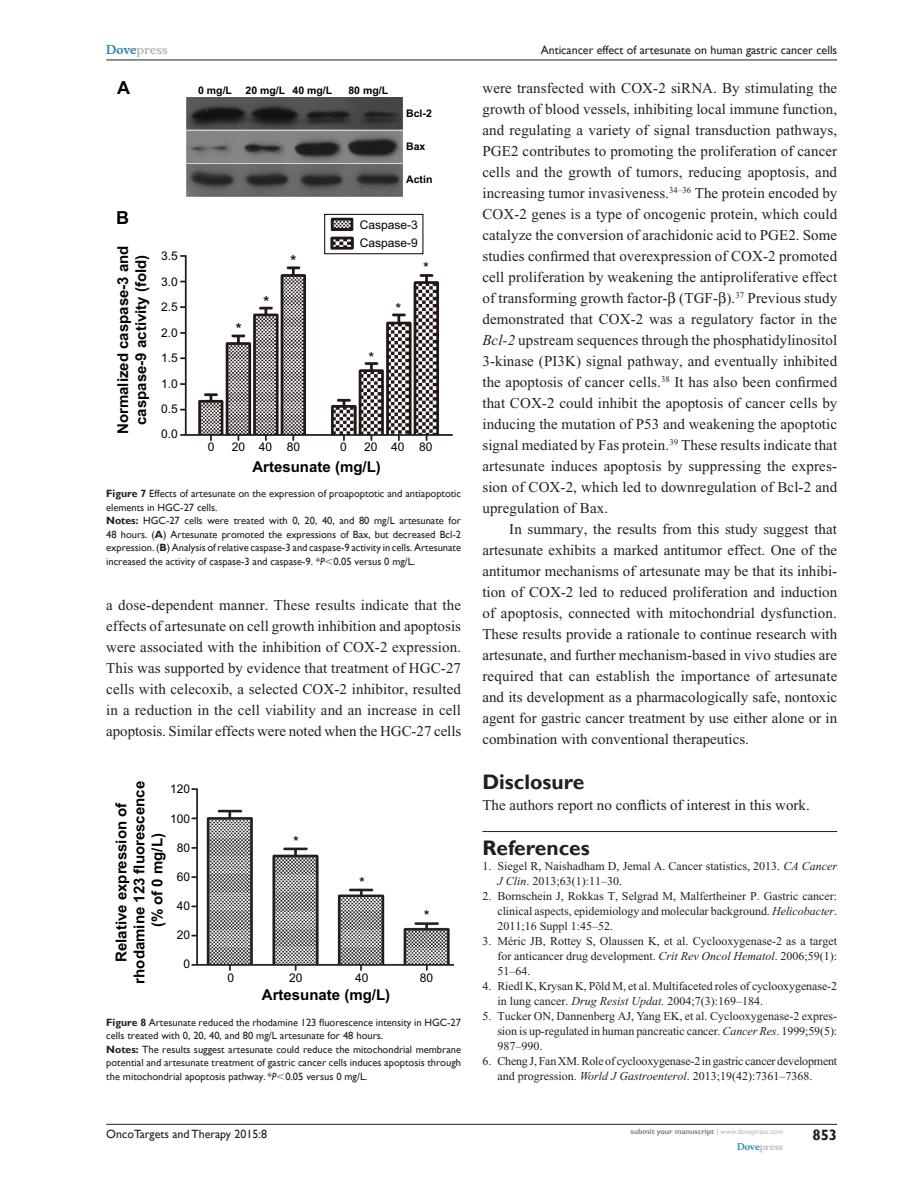
<style>
.page{position:relative;width:918px;height:1188px;background:#fff}
.page>*{position:absolute;margin:0;border:0;box-sizing:border-box;transform-origin:0 0}
.RefH{font:700 21px "Gill Sans";color:#231f20}
.t1{font:700 18px "Arial";color:#000}
.t2{font:16.5px "Arial";color:#000}
.Tx{font:15px/21px "Times New Roman";color:#231f20;text-align:justify}
.t3{font:700 15px/18px "Arial";color:#000;text-align:center}
.TxF{font:15px "Times New Roman";color:#231f20}
.t4{font:15px "Arial";color:#000}
.t5{font:700 15px "Gill Sans";color:#231f20}
.RefNL1{font:12px/15px "Times New Roman";letter-spacing:-.005em;color:#231f20}
.t6{font:12px "Gill Sans";color:#231f20}
.t7{font:12px/25.3px "Arial";color:#000}
.t8{font:700 12px "Musee";color:#b8b9bc}
.FigSNRI{font:10.5px/13.5px "Gill Sans";color:#231f20;text-align:justify}
.FigC{font:10.5px/13.5px "Gill Sans";color:#231f20}
.t9{font:700 10.5px "Arial";color:#000}
.FigSNRI-2{font:700 10.5px "Gill Sans";letter-spacing:-.005em;color:#231f20}
.t10{font:700 9px "Musee";color:#b8b9bc}
.t11{font:700 7.5px "Gill Sans";color:#808285}
.s1{color:#3485ae}
.s2{font-weight:700}
.s3{font-style:italic}
.s4{font-family:"Mathematical Pi One"}
.s5{font-weight:400}
.s6{font-weight:400;color:#b8b9bc}
</style>
<div class="page">
<hr style="left:106px;top:1124px;width:731px;height:1px;background:#231f20">
<hr style="left:106px;top:60px;width:731px;height:1px;background:#231f20">
<img style="left:180px;top:256px;width:272px;height:184px">
<img style="left:187px;top:98px;width:216px;height:99px">
<img style="left:330px;top:218px;width:23px;height:13px">
<img style="left:331px;top:236px;width:22px;height:14px">
<div style="left:324px;top:214px;width:99px;height:40px;border:1px solid #000"></div>
<img style="left:192px;top:788px;width:262px;height:182px">
<hr style="left:482px;top:831px;width:355px;height:1px;background:#231f20">
<p class="t8" style="left:106px;top:43px;width:63px"><span class="s1">Dove</span>press</p>
<p class="t1" style="left:117px;top:75px;width:14px">A</p>
<p class="t1" style="left:116px;top:205px;width:14px">B</p>
<p class="t3" style="left:114px;top:434px;width:190px;rotate:-90deg">Normalized caspase-3 and caspase-9 activity (fold)</p>
<p class="t7" style="left:161px;top:244px;width:18px">3.5</p>
<p class="t7" style="left:161px;top:269px;width:18px;text-align:justify">3.0<br>2.5<br>2.0<br>1.5<br>1.0<br>0.5<br>0.0</p>
<p class="t9" style="left:198px;top:83px;width:35px">0 mg/L</p>
<p class="t9" style="left:246px;top:83px;width:88px">20 mg/L 40 mg/L</p>
<p class="t9" style="left:348px;top:83px;width:41px">80 mg/L</p>
<p class="t2" style="left:235px;top:319px;width:8px">*</p>
<p class="t2" style="left:263px;top:291px;width:8px">*</p>
<p class="t2" style="left:290px;top:250px;width:8px">*</p>
<p class="t9" style="left:406px;top:106px;width:27px">Bcl-2</p>
<p class="t9" style="left:406px;top:140px;width:21px">Bax</p>
<p class="t9" style="left:406px;top:172px;width:28px">Actin</p>
<p class="t7" style="left:360px;top:216px;width:60px;line-height:18.5px">Caspase-3<br>Caspase-9</p>
<p class="t4" style="left:369px;top:348px;width:7px">*</p>
<p class="t4" style="left:396px;top:299px;width:7px">*</p>
<p class="t4" style="left:423px;top:258px;width:7px">*</p>
<p class="t7" style="left:208px;top:435px;width:8px">0</p>
<p class="t7" style="left:232px;top:435px;width:70px">20 40 80</p>
<p class="t7" style="left:340px;top:435px;width:8px">0</p>
<p class="t7" style="left:364px;top:435px;width:70px">20 40 80</p>
<p class="t3" style="left:252px;top:458px;width:130px">Artesunate (mg/L)</p>
<p class="FigC" style="left:106px;top:487px;width:356px"><span class="s2">Figure 7</span> Effects of artesunate on the expression of proapoptotic and antiapoptotic elements in HGC</p>
<p class="FigC" style="left:180px;top:500px;width:39px">-27 cells.</p>
<p class="FigSNRI" style="left:106px;top:514px;width:356px;text-indent:60px">-27 cells were treated with 0, 20, 40, and 80 mg/L artesunate for 48 hours. (<span class="s2">A</span>) Artesunate promoted the expressions of Bax, but decreased Bcl-2 expression. (<span class="s2">B</span>) Analysis of relative caspase-3 and caspase-9 activity in cells. Artesunate increased the activity of caspase-3 and caspase-9. *<span class="s3">P</span><span class="s4">,</span>0.05 versus 0 mg/L.</p>
<p class="FigSNRI-2" style="left:106px;top:514px;width:46px">Notes: <span class="s5">HGC</span></p>
<p class="Tx" style="left:106px;top:594px;width:357px">a dose-dependent manner. These results indicate that the effects of artesunate on cell growth inhibition and apoptosis were associated with the inhibition of COX-2 expression.<br>This was supported by evidence that treatment of HGC-27 cells with celecoxib, a selected COX-2 inhibitor, resulted in a reduction in the cell viability and an increase in cell apoptosis. Similar effects were noted when the HGC-27 cells</p>
<p class="t3" style="left:113px;top:984px;width:204px;rotate:-90deg">Relative expression of rhodamine 123 fluorescence (% of 0 mg/L)</p>
<p class="t7" style="left:170px;top:776px;width:22px">120</p>
<p class="t7" style="left:170px;top:806px;width:22px">100</p>
<p class="t7" style="left:177px;top:835px;width:15px">80</p>
<p class="t7" style="left:177px;top:864px;width:15px">60</p>
<p class="t7" style="left:177px;top:893px;width:15px">40</p>
<p class="t7" style="left:177px;top:922px;width:15px">20</p>
<p class="t7" style="left:183px;top:951px;width:8px">0</p>
<p class="t4" style="left:293px;top:832px;width:7px">*</p>
<p class="t4" style="left:359px;top:873px;width:7px">*</p>
<p class="t4" style="left:424px;top:906px;width:7px">*</p>
<p class="t7" style="left:228px;top:966px;width:8px">0</p>
<p class="t7" style="left:289px;top:966px;width:15px">20</p>
<p class="t7" style="left:355px;top:966px;width:15px">40</p>
<p class="t7" style="left:420px;top:966px;width:15px">80</p>
<p class="FigC" style="left:106px;top:1015px;width:356px"><span class="s2">Figure 8</span> Artesunate reduced the rhodamine 123 fluorescence intensity in HGC-27 cells treated with 0, 20, 40, and 80 mg/L artesunate for 48 hours.</p>
<p class="FigSNRI" style="left:106px;top:1042px;width:356px"><span class="s2">Notes:</span> The results suggest artesunate could reduce the mitochondrial membrane potential and artesunate treatment of gastric cancer cells induces apoptosis through the mitochondrial apoptosis pathway. *<span class="s3">P</span><span class="s4">,</span>0.05 versus 0 mg/L.</p>
<p class="t3" style="left:262px;top:986px;width:130px">Artesunate (mg/L)</p>
<p class="t6" style="left:541px;top:43px;width:298px">Anticancer effect of artesunate on human gastric cancer cells</p>
<p class="Tx" style="left:482px;top:77px;width:356px">were transfected with COX-2 siRNA. By stimulating the growth of blood vessels, inhibiting local immune function, and regulating a variety of signal transduction pathways, PGE2 contributes to promoting the proliferation of cancer cells and the growth of tumors, reducing apoptosis, and increasing tumor invasiveness.<sup>34–36</sup> The protein encoded by COX-2 genes is a type of oncogenic protein, which could catalyze the conversion of arachidonic acid to PGE2. Some studies confirmed that overexpression of COX-2 promoted cell proliferation by weakening the antiproliferative effect of transforming growth factor- (TGF- ).<sup>37</sup> Previous study demonstrated that COX-2 was a regulatory factor in the <span class="s3">Bcl-2</span> upstream sequences through the phosphatidylinositol 3-kinase (PI3K) signal pathway, and eventually inhibited the apoptosis of cancer cells.<sup>38</sup> It has also been confirmed that COX-2 could inhibit the apoptosis of cancer cells by inducing the mutation of P53 and weakening the apoptotic signal mediated by Fas protein.<sup>39</sup> These results indicate that artesunate induces apoptosis by suppressing the expres&shy;sion of COX-2, which led to downregulation of Bcl-2 and upregulation of Bax.</p>
<p class="Tx" style="left:482px;top:518px;width:357px;text-indent:27px">In summary, the results from this study suggest that artesunate exhibits a marked antitumor effect. One of the antitumor mechanisms of artesunate may be that its inhibi&shy;tion of COX-2 led to reduced proliferation and induction of apoptosis, connected with mitochondrial dysfunction.<br>These results provide a rationale to continue research with artesunate, and further mechanism-based in vivo studies are required that can establish the importance of artesunate and its development as a pharmacologically safe, nontoxic agent for gastric cancer treatment by use either alone or in combination with conventional therapeutics.</p>
<h1 class="RefH" style="left:482px;top:769px;width:103px">Disclosure</h1>
<p class="TxF" style="left:482px;top:796px;width:329px">The authors report no conflicts of interest in this work.</p>
<p class="RefH" style="left:482px;top:835px;width:109px">References</p>
<p class="RefNL1" style="left:497px;top:858px;width:341px;text-indent:-15px">1. Siegel R, Naishadham D, Jemal A. Cancer statistics, 2013. <span class="s3">CA Cancer<br>J Clin</span>. 2013;63(1):11–30.</p>
<p class="RefNL1" style="left:497px;top:888px;width:341px;text-align:justify;text-indent:-15px">2. Bornschein J, Rokkas T, Selgrad M, Malfertheiner P. Gastric cancer: clinical aspects, epidemiology and molecular background. <span class="s3">Helicobacter</span>.<br>2011;16 Suppl 1:45–52.</p>
<p class="RefNL1" style="left:497px;top:933px;width:341px;text-align:justify;text-indent:-15px">3. Méric JB, Rottey S, Olaussen K, et al. Cyclooxygenase-2 as a target for anticancer drug development. <span class="s3">Crit Rev Oncol Hematol</span>. 2006;59(1):<br>51–64.</p>
<p class="RefNL1" style="left:497px;top:978px;width:341px;text-indent:-15px">4. Riedl K, Krysan K, Põld M, et al. Multifaceted roles of cyclooxygenase-2 in lung cancer. <span class="s3">Drug Resist Updat.</span> 2004;7(3):169–184.</p>
<p class="RefNL1" style="left:497px;top:1008px;width:341px;text-align:justify;text-indent:-15px">5. Tucker ON, Dannenberg AJ, Yang EK, et al. Cyclooxygenase-2 expres&shy;sion is up-regulated in human pancreatic cancer. <span class="s3">Cancer Res</span>. 1999;59(5):<br>987–990.</p>
<p class="RefNL1" style="left:497px;top:1053px;width:341px;text-indent:-15px">6. Cheng J, Fan XM. Role of cyclooxygenase-2 in gastric cancer development and progression. <span class="s3">World J Gastroenterol</span>. 2013;19(42):7361–7368.</p>
<p class="t6" style="left:106px;top:1127px;width:162px">OncoTargets and Therapy 2015:8</p>
<p class="t11" style="left:631px;top:1127px;width:154px">submit your manuscript <span class="s6">| www.dovepress.com</span></p>
<p class="t10" style="left:737px;top:1141px;width:48px"><span class="s1">Dove</span>press</p>
<p class="t5" style="left:812px;top:1126px;width:26px">853</p>
</div>
